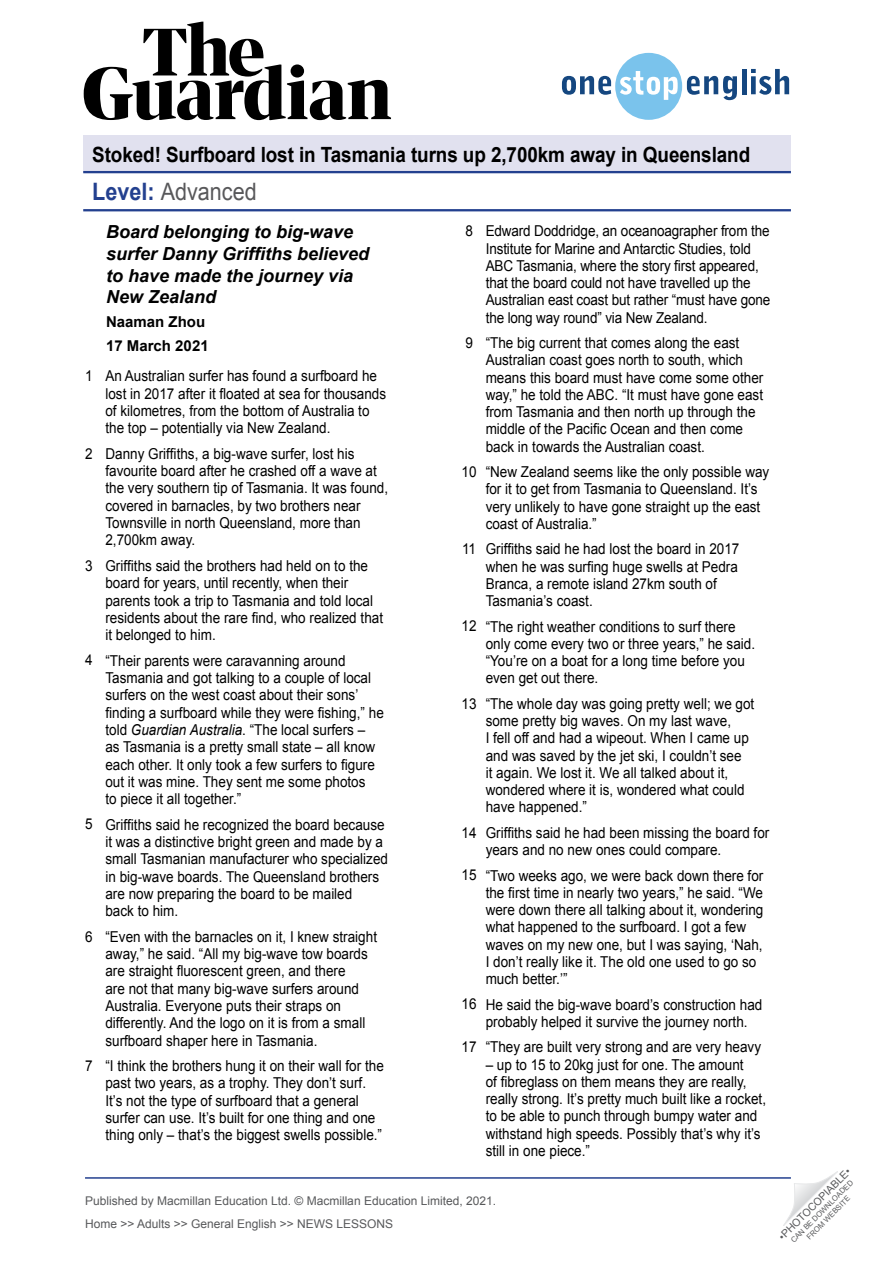
<style>
.page{position:relative;width:893px;height:1263px;background:#fff}
.page>*{position:absolute;margin:0;border:0;box-sizing:border-box;transform-origin:0 0}
.Article_Subtitle{font:24px "Arial";color:#58585a;scale:.9 1}
.Article_Subtitle-2{font:700 21px "Arial";letter-spacing:-.005em;color:#000;scale:.9 1}
.Article__Main_subtit{font:italic 700 18px/21.6px "Arial";color:#000}
.Article__Body_text{font:15px/17.2px "Arial";color:#000;scale:.9 1}
.Article__Main_subtit-2{font:700 15px "Arial";color:#000}
.t1{font:12px/23px "Arial";color:#58595b}
.t2{font:10.5px "Arial";color:#58595b}
.t3{font:7.5px/9px "Arial";color:#58595b;text-align:center}
.s1{font-weight:700;color:#23408f}
.s2{font-style:italic}
</style>
<div class="page">
<hr style="left:85px;top:1177px;width:706px;height:2px;background:#23408f">
<svg style="left:783px;top:1171px;width:55px;height:55px"></svg>
<svg style="left:84px;top:22px;width:307px;height:98px"></svg>
<svg style="left:562px;top:53px;width:175px;height:67px"></svg>
<hr style="left:742px;top:69px;width:4px;height:25px;background:#154780">
<svg style="left:751px;top:69px;width:38px;height:26px"></svg>
<div style="left:83px;top:136px;width:708px;height:37px;background:#e1e1ef"></div>
<hr style="left:83px;top:171px;width:708px;height:2px;background:#23408f">
<hr style="left:83px;top:209px;width:708px;height:2px;background:#23408f">
<p class="Article_Subtitle-2" style="left:92px;top:141px;width:733px">Stoked! Surfboard lost in Tasmania turns up 2,700km away in Queensland</p>
<p class="Article_Subtitle" style="left:92px;top:176px;width:184px"><span class="s1">Level:</span> Advanced</p>
<p class="Article__Body_text" style="left:85px;top:367px;width:10px">1</p>
<p class="Article__Body_text" style="left:85px;top:445px;width:10px">2</p>
<p class="Article__Body_text" style="left:85px;top:557px;width:10px">3</p>
<p class="Article__Body_text" style="left:85px;top:652px;width:10px">4</p>
<p class="Article__Body_text" style="left:85px;top:816px;width:10px">5</p>
<p class="Article__Body_text" style="left:85px;top:928px;width:10px">6</p>
<p class="Article__Body_text" style="left:85px;top:1057px;width:10px">7</p>
<p class="Article__Main_subtit" style="left:106px;top:222px;width:265px">Board belonging to big-wave surfer Danny Griffiths believed to have made the journey via<br>New Zealand</p>
<p class="Article__Main_subtit-2" style="left:106px;top:312px;width:101px">Naaman Zhou</p>
<p class="Article__Main_subtit-2" style="left:106px;top:336px;width:104px">17 March 2021</p>
<p class="Article__Body_text" style="left:105px;top:368px;width:313px">An Australian surfer has found a surfboard he lost in 2017 after it floated at sea for thousands of kilometres, from the bottom of Australia to the top – potentially via New Zealand.</p>
<p class="Article__Body_text" style="left:105px;top:445px;width:316px">Danny Griffiths, a big-wave surfer, lost his favourite board after he crashed off a wave at the very southern tip of Tasmania. It was found, covered in barnacles, by two brothers near Townsville in north Queensland, more than 2,700km away.</p>
<p class="Article__Body_text" style="left:105px;top:557px;width:310px">Griffiths said the brothers had held on to the board for years, until recently, when their parents took a trip to Tasmania and told local residents about the rare find, who realized that it belonged to him.</p>
<p class="Article__Body_text" style="left:105px;top:652px;width:311px">“Their parents were caravanning around Tasmania and got talking to a couple of local surfers on the west coast about their sons’ finding a surfboard while they were fishing,” he told <span class="s2">Guardian Australia</span>. “The local surfers –<br>as Tasmania is a pretty small state – all know each other. It only took a few surfers to figure out it was mine. They sent me some photos<br>to piece it all together.”</p>
<p class="Article__Body_text" style="left:105px;top:816px;width:315px">Griffiths said he recognized the board because it was a distinctive bright green and made by a small Tasmanian manufacturer who specialized in big-wave boards. The Queensland brothers are now preparing the board to be mailed<br>back to him.</p>
<p class="Article__Body_text" style="left:105px;top:928px;width:303px">“Even with the barnacles on it, I knew straight away,” he said. “All my big-wave tow boards are straight fluorescent green, and there<br>are not that many big-wave surfers around Australia. Everyone puts their straps on differently. And the logo on it is from a small surfboard shaper here in Tasmania.</p>
<p class="Article__Body_text" style="left:105px;top:1057px;width:311px">“I think the brothers hung it on their wall for the past two years, as a trophy. They don’t surf.<br>It’s not the type of surfboard that a general surfer can use. It’s built for one thing and one thing only – that’s the biggest swells possible.”</p>
<p class="Article__Body_text" style="left:465px;top:222px;width:10px">8</p>
<p class="Article__Body_text" style="left:465px;top:334px;width:10px">9</p>
<p class="Article__Body_text" style="left:462px;top:463px;width:18px">10</p>
<p class="Article__Body_text" style="left:462px;top:540px;width:17px">11</p>
<p class="Article__Body_text" style="left:462px;top:618px;width:18px">12</p>
<p class="Article__Body_text" style="left:462px;top:695px;width:18px">13</p>
<p class="Article__Body_text" style="left:462px;top:824px;width:18px">14</p>
<p class="Article__Body_text" style="left:462px;top:867px;width:18px">15</p>
<p class="Article__Body_text" style="left:462px;top:996px;width:18px">16</p>
<p class="Article__Body_text" style="left:462px;top:1038px;width:18px">17</p>
<p class="Article__Body_text" style="left:486px;top:222px;width:318px">Edward Doddridge, an oceanoagrapher from the Institute for Marine and Antarctic Studies, told ABC Tasmania, where the story first appeared, that the board could not have travelled up the Australian east coast but rather “must have gone the long way round” via New Zealand.</p>
<p class="Article__Body_text" style="left:486px;top:334px;width:310px">“The big current that comes along the east Australian coast goes north to south, which means this board must have come some other way,” he told the ABC. “It must have gone east from Tasmania and then north up through the middle of the Pacific Ocean and then come back in towards the Australian coast.</p>
<p class="Article__Body_text" style="left:486px;top:463px;width:317px">“New Zealand seems like the only possible way for it to get from Tasmania to Queensland. It’s very unlikely to have gone straight up the east coast of Australia.”</p>
<p class="Article__Body_text" style="left:486px;top:540px;width:283px">Griffiths said he had lost the board in 2017 when he was surfing huge swells at Pedra Branca, a remote island 27km south of Tasmania’s coast.</p>
<p class="Article__Body_text" style="left:486px;top:618px;width:301px">“The right weather conditions to surf there only come every two or three years,” he said. “You’re on a boat for a long time before you even get out there.</p>
<p class="Article__Body_text" style="left:486px;top:695px;width:300px">“The whole day was going pretty well; we got some pretty big waves. On my last wave,<br>I fell off and had a wipeout. When I came up and was saved by the jet ski, I couldn’t see<br>it again. We lost it. We all talked about it, wondered where it is, wondered what could have happened.”</p>
<p class="Article__Body_text" style="left:486px;top:824px;width:317px">Griffiths said he had been missing the board for years and no new ones could compare.</p>
<p class="Article__Body_text" style="left:486px;top:867px;width:310px">“Two weeks ago, we were back down there for the first time in nearly two years,” he said. “We were down there all talking about it, wondering what happened to the surfboard. I got a few waves on my new one, but I was saying, ‘Nah, I don’t really like it. The old one used to go so much better.’”</p>
<p class="Article__Body_text" style="left:486px;top:996px;width:309px">He said the big-wave board’s construction had probably helped it survive the journey north.</p>
<p class="Article__Body_text" style="left:486px;top:1038px;width:307px">“They are built very strong and are very heavy</p>
<p class="Article__Body_text" style="left:486px;top:1056px;width:313px">– up to 15 to 20kg just for one. The amount<br>of fibreglass on them means they are really, really strong. It’s pretty much built like a rocket, to be able to punch through bumpy water and withstand high speeds. Possibly that’s why it’s still in one piece.”</p>
<p class="t1" style="left:85px;top:1189px;width:413px">Published by Macmillan Education Ltd. © Macmillan Education Limited, 2021.<br>Home &gt;&gt; Adults &gt;&gt; General English &gt;&gt; NEWS LESSONS</p>
<p class="t2" style="left:776px;top:1233px;width:99px;rotate:-45deg">•PHOTOCOPIABLE•</p>
<p class="t3" style="left:789px;top:1238px;width:86px;rotate:-45deg">CAN BE DOWNLOADED<br>FROM WEBSITE</p>
</div>
